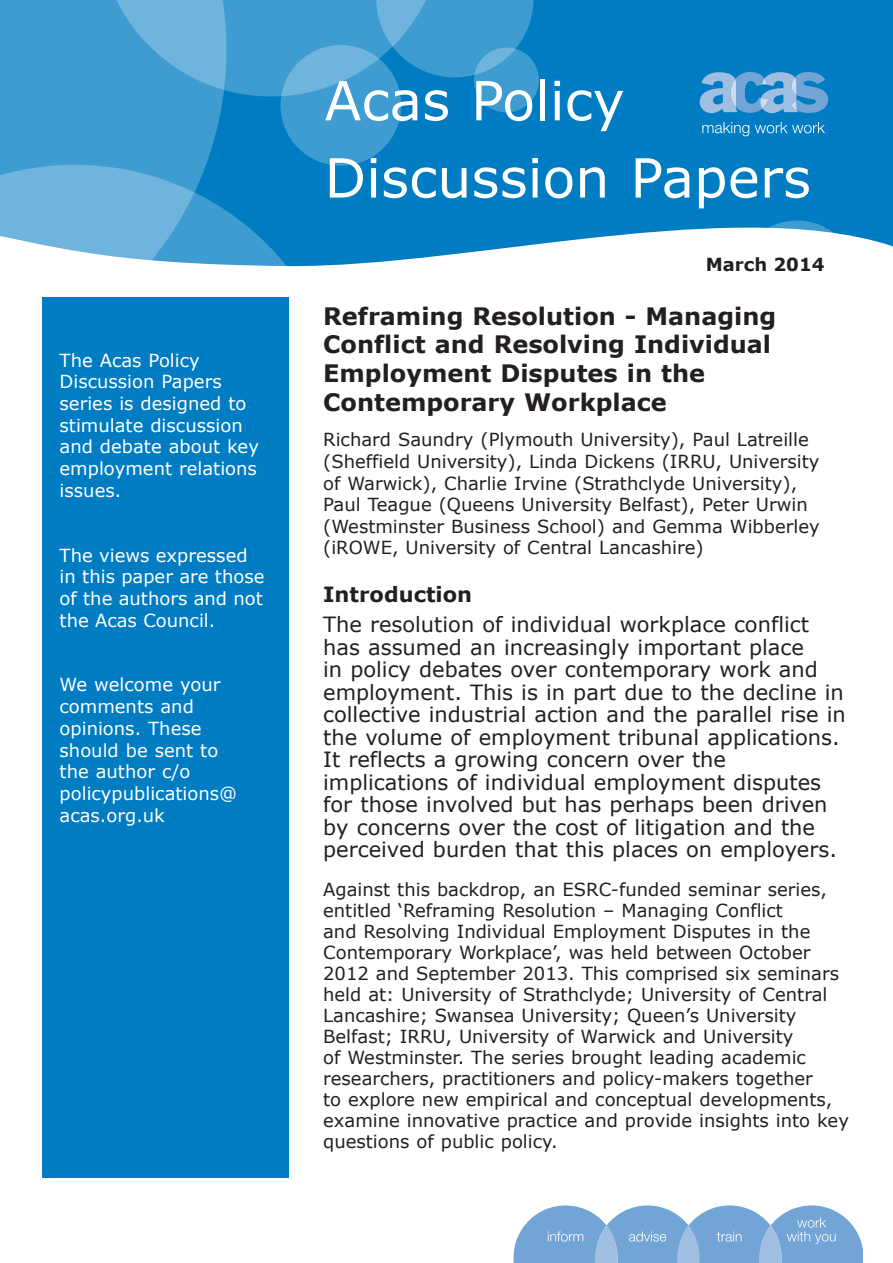
<style>
.page{position:relative;width:893px;height:1263px;background:#fff}
.page>*{position:absolute;margin:0;border:0;box-sizing:border-box;transform-origin:0 0}
.t1{font:54px/77.2px "Verdana";color:#fff}
.t2{font:700 24px/28.8px "Verdana";color:#231f20}
.t3{font:21px/22.5px "Verdana";color:#231f20}
.t4{font:700 21px "Verdana";color:#231f20}
.t5{font:18px/21px "Verdana";color:#231f20}
.t6{font:18px/21.8px "Verdana";color:#fff}
.t7{font:700 18px "Verdana";color:#231f20}
</style>
<div class="page">
<div style="left:0;top:0;width:893px;height:282px;background:#007cc2"></div>
<div style="left:280px;top:45px;width:121px;height:121px;background:#3f9cd1;border-radius:50%"></div>
<div style="left:474px;top:48px;width:65px;height:64px;background:#3f9cd1;border-radius:50%"></div>
<div style="left:0;top:0;width:223px;height:165px;background:#3f9cd1"></div>
<svg style="left:99px;top:0;width:434px;height:96px"></svg>
<svg style="left:0;top:165px;width:347px;height:19px"></svg>
<svg style="left:700px;top:72px;width:128px;height:41px"></svg>
<svg style="left:702px;top:122px;width:47px;height:14px"></svg>
<svg style="left:755px;top:122px;width:70px;height:11px"></svg>
<div style="left:43px;top:298px;width:246px;height:880px;background:#007cc2"></div>
<svg style="left:514px;top:1205px;width:348px;height:58px;background:#8cb4dd"></svg>
<svg style="left:0;top:184px;width:893px;height:98px"></svg>
<p class="t6" style="left:60px;top:349px;width:201px">The Acas Policy<br>Discussion Papers series is designed to stimulate discussion and debate about key employment relations issues.</p>
<p class="t6" style="left:60px;top:544px;width:206px">The views expressed in this paper are those of the authors and not the Acas Council.</p>
<p class="t6" style="left:60px;top:673px;width:162px">We welcome your comments and opinions. These should be sent to</p>
<p class="t6" style="left:60px;top:760px;width:179px">the author c/o policypublications@ acas.org.uk</p>
<p class="t1" style="left:324px;top:60px;width:488px">Acas Policy<br>Discussion Papers</p>
<p class="t7" style="left:706px;top:253px;width:120px">March 2014</p>
<p class="t2" style="left:323px;top:301px;width:455px">Reframing Resolution - Managing<br>Conflict and Resolving Individual<br>Employment Disputes in the<br>Contemporary Workplace</p>
<p class="t5" style="left:323px;top:428px;width:498px;line-height:21.6px">Richard Saundry (Plymouth University), Paul Latreille (Sheffield University), Linda Dickens (IRRU, University of Warwick), Charlie Irvine (Strathclyde University), Paul Teague (Queens University Belfast), Peter Urwin (Westminster Business School) and Gemma Wibberley (iROWE, University of Central Lancashire)</p>
<p class="t4" style="left:323px;top:581px;width:150px">Introduction</p>
<p class="t3" style="left:323px;top:613px;width:524px">The resolution of individual workplace conflict has assumed an increasingly important place<br>in policy debates over contemporary work and employment. This is in part due to the decline in collective industrial action and the parallel rise in the volume of employment tribunal applications.<br>It reflects a growing concern over the implications of individual employment disputes for those involved but has perhaps been driven by concerns over the cost of litigation and the perceived burden that this places on employers.</p>
<p class="t5" style="left:323px;top:879px;width:527px">Against this backdrop, an ESRC-funded seminar series, entitled ‘Reframing Resolution – Managing Conflict<br>and Resolving Individual Employment Disputes in the Contemporary Workplace’, was held between October 2012 and September 2013. This comprised six seminars held at: University of Strathclyde; University of Central Lancashire; Swansea University; Queen’s University Belfast; IRRU, University of Warwick and University<br>of Westminster. The series brought leading academic researchers, practitioners and policy-makers together<br>to explore new empirical and conceptual developments, examine innovative practice and provide insights into key questions of public policy.</p>
</div>
